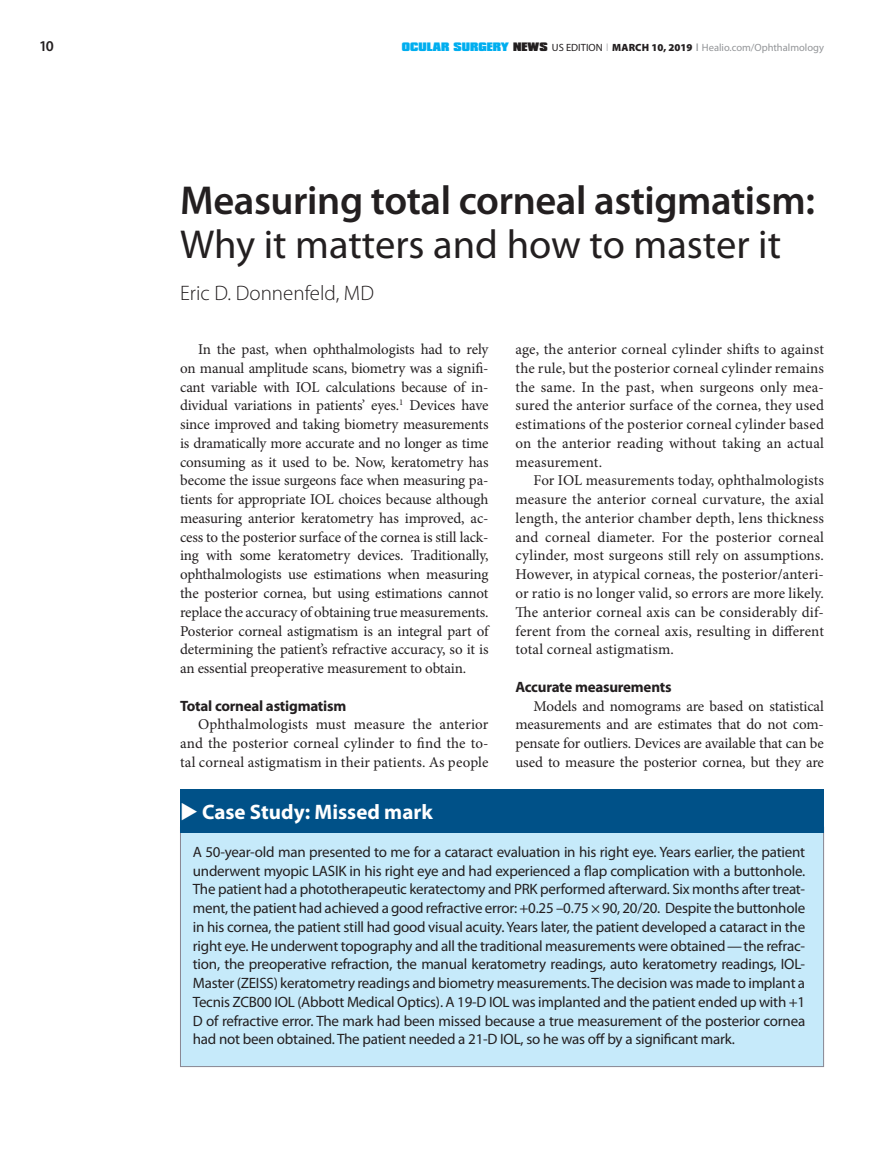
<style>
.page{position:relative;width:878px;height:1175px;background:#fff}
.page>*{position:absolute;margin:0;border:0;box-sizing:border-box;transform-origin:0 0}
.head1{font:600 40.5px/43.5px "Myriad Pro";letter-spacing:-.01em;color:#231f20}
.toc_info_wphoto{font:700 21px "Myriad Pro";color:#fff}
.Byline{font:300 21px "Myriad Pro";color:#231f20}
.Body_text{font:15px/18.8px "Minion Pro";color:#231f20;text-align:justify}
.SideBar_Body_text{font:15px/18.8px "Myriad Pro";letter-spacing:-.015em;color:#231f20;text-align:justify}
.subhead1{font:700 15px "Myriad Pro";letter-spacing:-.015em;color:#231f20}
.t1{font:600 15px "Myriad Pro";color:#231f20}
.runningFoot2{font:10.5px "Myriad Pro";color:#939598}
.s1{font-family:"Compacta BT";font-weight:900;color:#00aeef}
.s2{font-family:"Compacta BT";font-weight:900;color:#231f20}
.s3{color:#231f20}
.s4{font-family:"Folio";font-weight:300}
.s5{font-weight:900;color:#231f20}
.s6{font-family:"Folio";font-weight:700}
.s7{font-weight:400}
</style>
<div class="page">
<div style="left:180px;top:827px;width:643px;height:239px;background:#c6eafa"></div>
<div style="left:180px;top:789px;width:644px;height:43px;background:#005188"></div>
<p class="t1" style="left:39px;top:37px;width:16px">10</p>
<p class="runningFoot2" style="left:402px;top:41px;width:423px"><span class="s1">OCULAR SURGERY</span> <span class="s2">NEWS</span> <span class="s3">US EDITION</span> <span class="s4">|</span> <span class="s5">MARCH 10, 2019</span> <span class="s6">|</span> Healio.com/Ophthalmology</p>
<p class="head1" style="left:180px;top:178px;width:636px">Measuring total corneal astigmatism:<br><span class="s7">Why it matters and how to master it</span></p>
<p class="Byline" style="left:180px;top:281px;width:195px">Eric D. Donnenfeld, MD</p>
<p class="Body_text" style="left:180px;top:340px;width:310px;text-indent:18px">In the past, when ophthalmologists had to rely on manual amplitude scans, biometry was a signifi&shy;cant variable with IOL calculations because of in&shy;dividual variations in patients’ eyes.<sup>1</sup> Devices have since improved and taking biometry measurements is dramatically more accurate and no longer as time consuming as it used to be. Now, keratometry has become the issue surgeons face when measuring pa&shy;tients for appropriate IOL choices because although measuring anterior keratometry has improved, ac&shy;cess to the posterior surface of the cornea is still lack&shy;ing with some keratometry devices. Traditionally, ophthalmologists use estimations when measuring the posterior cornea, but using estimations cannot replace the accuracy of obtaining true measurements.<br>Posterior corneal astigmatism is an integral part of determining the patient’s refractive accuracy, so it is an essential preoperative measurement to obtain.</p>
<p class="subhead1" style="left:180px;top:695px;width:168px">Total corneal astigmatism</p>
<p class="Body_text" style="left:180px;top:715px;width:310px;text-indent:18px">Ophthalmologists must measure the anterior and the posterior corneal cylinder to find the to&shy;tal corneal astigmatism in their patients. As people</p>
<p class="toc_info_wphoto" style="left:180px;top:798px;width:254px">◆ Case Study: Missed mark</p>
<p class="Body_text" style="left:515px;top:340px;width:310px">age, the anterior corneal cylinder shifts to against the rule, but the posterior corneal cylinder remains the same. In the past, when surgeons only mea&shy;sured the anterior surface of the cornea, they used estimations of the posterior corneal cylinder based on the anterior reading without taking an actual measurement.</p>
<p class="Body_text" style="left:515px;top:471px;width:310px;text-indent:18px">For IOL measurements today, ophthalmologists measure the anterior corneal curvature, the axial length, the anterior chamber depth, lens thickness and corneal diameter. For the posterior corneal cylinder, most surgeons still rely on assumptions.<br>However, in atypical corneas, the posterior/anteri&shy;or ratio is no longer valid, so errors are more likely.<br>The anterior corneal axis can be considerably dif&shy;ferent from the corneal axis, resulting in different total corneal astigmatism.</p>
<p class="subhead1" style="left:515px;top:677px;width:157px">Accurate measurements</p>
<p class="Body_text" style="left:515px;top:696px;width:310px;text-indent:18px">Models and nomograms are based on statistical measurements and are estimates that do not com&shy;pensate for outliers. Devices are available that can be used to measure the posterior cornea, but they are</p>
<p class="SideBar_Body_text" style="left:193px;top:842px;width:614px">A 50-year-old man presented to me for a cataract evaluation in his right eye. Years earlier, the patient underwent myopic LASIK in his right eye and had experienced a flap complication with a buttonhole.<br>The patient had a phototherapeutic keratectomy and PRK performed afterward. Six months after treat&shy;ment, the patient had achieved a good refractive error: +0.25 –0.75 × 90, 20/20. Despite the buttonhole in his cornea, the patient still had good visual acuity. Years later, the patient developed a cataract in the right eye. He underwent topography and all the traditional measurements were obtained—the refrac&shy;tion, the preoperative refraction, the manual keratometry readings, auto keratometry readings, IOL-Master (ZEISS) keratometry readings and biometry measurements. The decision was made to implant a Tecnis ZCB00 IOL (Abbott Medical Optics). A 19-D IOL was implanted and the patient ended up with +1<br>D of refractive error. The mark had been missed because a true measurement of the posterior cornea had not been obtained. The patient needed a 21-D IOL, so he was off by a significant mark.</p>
</div>
